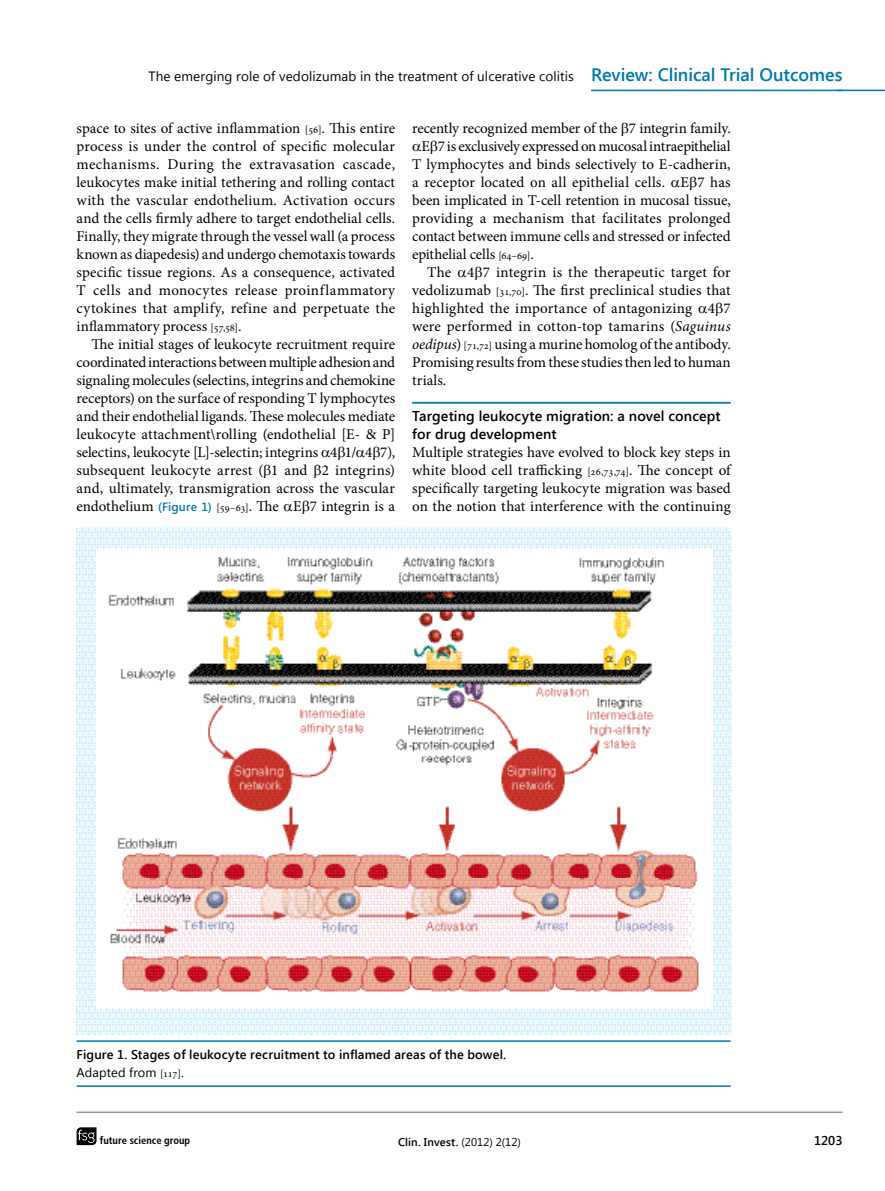
<style>
.page{position:relative;width:885px;height:1191px;background:#fff}
.page>*{position:absolute;margin:0;border:0;box-sizing:border-box;transform-origin:0 0}
.t1{font:15px/18px "Minion Pro";letter-spacing:.005em;color:#000;text-align:justify}
.t2{font:15px "Minion Pro";letter-spacing:-.015em;color:#000}
.t3{font:600 14.25px/18px "Segoe UI";letter-spacing:.01em;color:#000}
.t4{font:13.5px "Segoe UI";letter-spacing:.01em;color:#000}
.t5{font:600 12.75px/18px "Segoe UI";letter-spacing:.01em;color:#000}
.t6{font:600 11.25px "Segoe UI";letter-spacing:.015em;color:#000}
.t7{font:700 condensed 10.5px "Frutiger LT Std";color:#000}
.s1{font-weight:600;font-size:18px;color:#0078ae}
.s2{font-size:10.5px}
.s3{font-family:"Segoe UI";font-weight:600;font-size:12px;color:#0078ae}
.s4{font-style:italic}
.s5{font-weight:400}
.s6{font-family:"Minion Pro";font-weight:400;font-size:10.5px}
</style>
<div class="page">
<svg style="left:77px;top:1127px;width:19px;height:18px"></svg>
<hr style="left:77px;top:1111px;width:765px;height:2px;background:#95979a">
<hr style="left:836px;top:90px;width:48px;height:1px;background:#0078ae">
<hr style="left:591px;top:90px;width:251px;height:1px;background:#0078ae">
<hr style="left:412px;top:402px;width:318px;height:2px;background:#0078ae">
<img style="left:77px;top:527px;width:654px;height:507px">
<hr style="left:77px;top:1040px;width:653px;height:1px;background:#0078ae">
<hr style="left:77px;top:1085px;width:653px;height:1px;background:#0078ae">
<p class="t4" style="left:148px;top:67px;width:695px">The emerging role of vedolizumab in the treatment of ulcerative colitis <span class="s1">Review: Clinical Trial Outcomes</span></p>
<p class="t1" style="left:77px;top:119px;width:320px">space to sites of active inflammation <span class="s2">[56]</span>. This entire process is under the control of specific molecular mechanisms. During the extravasation cascade, leukocytes make initial tethering and rolling contact with the vascular endothelium. Activation occurs and the cells firmly adhere to target endothelial cells.<br>Finally, they migrate through the vessel wall (a process known as diapedesis) and undergo chemotaxis towards specific tissue regions. As a consequence, activated T cells and monocytes release proinflammatory cytokines that amplify, refine and perpetuate the inflammatory process <span class="s2">[57,58]</span>.</p>
<p class="t1" style="left:77px;top:335px;width:320px;text-indent:15px">The initial stages of leukocyte recruitment require coordinated interactions between multiple adhesion and signaling molecules (selectins, integrins and chemokine receptors) on the surface of responding T lymphocytes and their endothelial ligands. These molecules mediate leukocyte attachment\rolling (endothelial [E- &amp; P] selectins, leukocyte [L]-selectin; integrins 4 1/ 4 7), subsequent leukocyte arrest ( 1 and 2 integrins) and, ultimately, transmigration across the vascular endothelium <span class="s3">(Figure 1)</span> <span class="s2">[59–63]</span>. The E 7 integrin is a</p>
<p class="t1" style="left:412px;top:119px;width:320px">recently recognized member of the 7 integrin family.</p>
<p class="t2" style="left:421px;top:136px;width:311px">E 7 is exclusively expressed on mucosal intraepithelial</p>
<p class="t1" style="left:412px;top:155px;width:320px">T lymphocytes and binds selectively to E-cadherin,</p>
<p class="t1" style="left:412px;top:173px;width:320px">a receptor located on all epithelial cells. E 7 has</p>
<p class="t1" style="left:412px;top:191px;width:320px">been implicated in T‑cell retention in mucosal tissue,</p>
<p class="t1" style="left:412px;top:209px;width:320px">providing a mechanism that facilitates prolonged</p>
<p class="t1" style="left:412px;top:227px;width:320px">contact between immune cells and stressed or infected</p>
<p class="t1" style="left:412px;top:245px;width:123px">epithelial cells <span class="s2">[64–69]</span>.</p>
<p class="t1" style="left:427px;top:263px;width:305px">The 4 7 integrin is the therapeutic target for</p>
<p class="t1" style="left:412px;top:281px;width:320px">vedolizumab <span class="s2">[31,70]</span>. The first preclinical studies that</p>
<p class="t1" style="left:412px;top:299px;width:320px">highlighted the importance of antagonizing 4 7</p>
<p class="t1" style="left:412px;top:317px;width:320px">were performed in cotton-top tamarins (<span class="s4">Saguinus</span></p>
<p class="t1" style="left:412px;top:335px;width:320px"><span class="s4">oedipus</span>) <span class="s2">[71,72]</span> using a murine homolog of the antibody.</p>
<p class="t1" style="left:412px;top:353px;width:320px">Promising results from these studies then led to human</p>
<p class="t1" style="left:412px;top:371px;width:36px">trials.</p>
<p class="t3" style="left:412px;top:406px;width:310px">Targeting leukocyte migration: a novel concept for drug development</p>
<p class="t1" style="left:412px;top:443px;width:320px">Multiple strategies have evolved to block key steps in white blood cell trafficking <span class="s2">[26,73,74]</span>. The concept of specifically targeting leukocyte migration was based on the notion that interference with the continuing</p>
<p class="t5" style="left:77px;top:1044px;width:431px">Figure 1. Stages of leukocyte recruitment to inflamed areas of the bowel.<br><span class="s5">Adapted from</span> <span class="s6">[117]</span><span class="s5">.</span></p>
<p class="t7" style="left:100px;top:1134px;width:92px">future science group</p>
<p class="t6" style="left:398px;top:1133px;width:124px">Clin. Invest. <span class="s5">(2012) 2(12)</span></p>
<p class="t5" style="left:813px;top:1131px;width:30px">1203</p>
</div>
